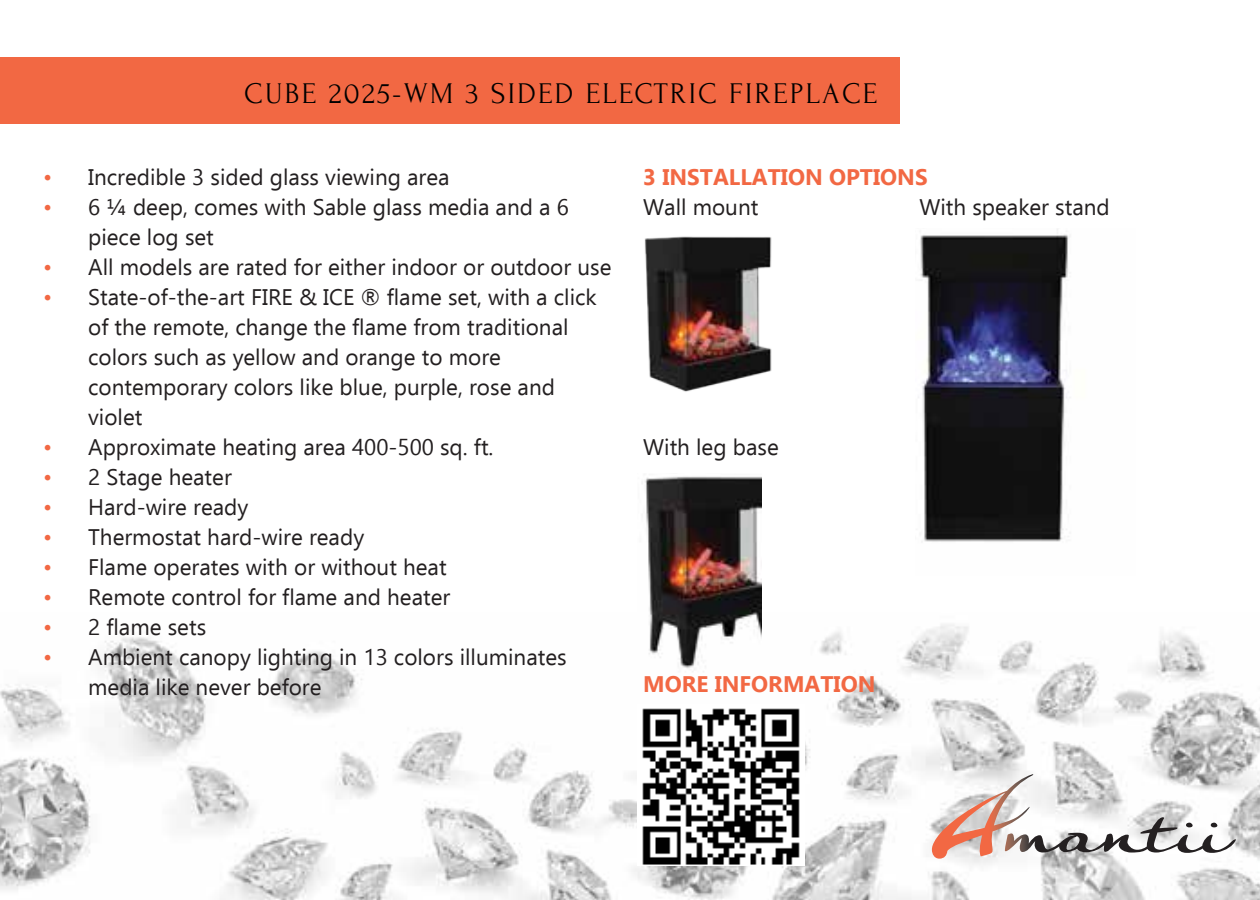
<style>
.page{position:relative;width:1260px;height:900px;background:#fff}
.page>*{position:absolute;margin:0;border:0;box-sizing:border-box;transform-origin:0 0}
.t1{font:30px "Forum";letter-spacing:.075em;color:#000}
.t2{font:22.5px/30px "Ebrima";color:#231f20}
.t3{font:700 22.5px "Ebrima";color:#f26843}
.s1{color:#f26843}
</style>
<div class="page">
<img style="left:0;top:613px;width:1260px;height:287px">
<svg style="left:932px;top:774px;width:304px;height:85px"></svg>
<div style="left:0;top:57px;width:900px;height:67px;background:#f26843"></div>
<img style="left:644px;top:236px;width:128px;height:156px">
<img style="left:638px;top:476px;width:123px;height:199px">
<img style="left:918px;top:229px;width:152px;height:313px">
<img style="left:637px;top:704px;width:168px;height:162px">
<h1 class="t1" style="left:244px;top:78px;width:635px">CUBE 2025-WM 3 SIDED ELECTRIC FIREPLACE</h1>
<p class="t2" style="left:43px;top:162px;width:408px"><span class="s1">•</span> Incredible 3 sided glass viewing area</p>
<p class="t2" style="left:88px;top:192px;width:482px;text-indent:-45px"><span class="s1">•</span> 6 ¼ deep, comes with Sable glass media and a 6 piece log set</p>
<p class="t2" style="left:43px;top:252px;width:570px"><span class="s1">•</span> All models are rated for either indoor or outdoor use</p>
<p class="t2" style="left:88px;top:282px;width:510px;text-indent:-45px"><span class="s1">•</span> State-of-the-art FIRE &amp; ICE ® flame set, with a click of the remote, change the flame from traditional colors such as yellow and orange to more contemporary colors like blue, purple, rose and violet</p>
<p class="t2" style="left:43px;top:432px;width:452px"><span class="s1">•</span> Approximate heating area 400-500 sq. ft.</p>
<p class="t2" style="left:43px;top:462px;width:190px"><span class="s1">•</span> 2 Stage heater</p>
<p class="t2" style="left:43px;top:492px;width:207px"><span class="s1">•</span> Hard-wire ready</p>
<p class="t2" style="left:43px;top:522px;width:323px"><span class="s1">•</span> Thermostat hard-wire ready</p>
<p class="t2" style="left:43px;top:552px;width:405px"><span class="s1">•</span> Flame operates with or without heat</p>
<p class="t2" style="left:43px;top:582px;width:409px"><span class="s1">•</span> Remote control for flame and heater</p>
<p class="t2" style="left:43px;top:612px;width:165px"><span class="s1">•</span> 2 flame sets</p>
<p class="t2" style="left:88px;top:642px;width:480px;text-indent:-45px"><span class="s1">•</span> Ambient canopy lighting in 13 colors illuminates media like never before</p>
<p class="t3" style="left:643px;top:161px;width:286px">3 INSTALLATION OPTIONS</p>
<p class="t2" style="left:643px;top:192px;width:117px">Wall mount</p>
<p class="t2" style="left:919px;top:192px;width:192px">With speaker stand</p>
<p class="t2" style="left:643px;top:432px;width:137px">With leg base</p>
<p class="t3" style="left:643px;top:668px;width:234px">MORE INFORMATION</p>
</div>
